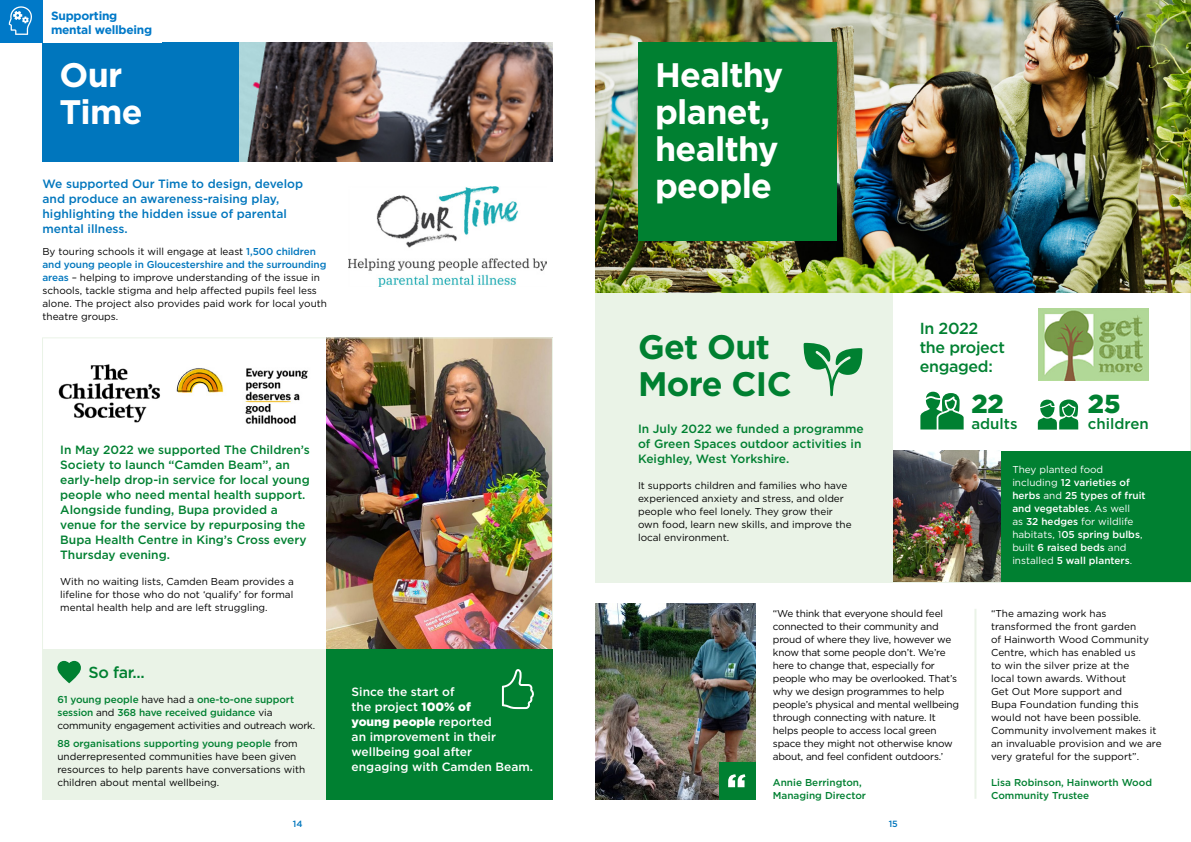
<style>
.page{position:relative;width:1191px;height:842px;background:#fff}
.page>*{position:absolute;margin:0;border:0;box-sizing:border-box;transform-origin:0 0}
.Main_Headings{font:700 34px/37px "Gotham";letter-spacing:-.02em;color:#fff}
.Main_Headings-2{font:700 34px/37px "Gotham";letter-spacing:-.02em;color:#008031}
.Body_Copy{font:900 26px "Gotham";color:#008031}
.Subheading_Green{font:500 16px/19px "Gotham";letter-spacing:-.02em;color:#008031}
.Body_Copy-2{font:500 15px "Gotham";color:#008031}
.Green_Intro_Para{font:500 12px/15px "Gotham";color:#008031}
.Intro_Para_Cyan{font:500 12px/15px "Gotham";color:#0076bd}
.White_Intro_Para{font:500 12px/15px "Gotham";color:#fff}
.Main_Headings-3{font:700 12px/14px "Gotham";letter-spacing:-.02em;color:#0079c8}
.Body_Copy-3{font:10px/13px "Gotham";color:#000}
.Body_Copy-4{font:10px/13px "Gotham";letter-spacing:-.02em;color:#000}
.Body_Copy-5{font:500 10px/13px "Gotham";letter-spacing:-.01em;color:#008031}
.Body_Copy-6{font:500 10px/13px "Gotham";color:#fff}
.t1{font:500 9px "Gotham";color:#0076bd}
.s1{font-weight:500;color:#0076bd}
.s2{font-weight:400;color:#000}
.s3{font-weight:500;color:#008031}
.s4{font-weight:900}
.s5{font-weight:400}
</style>
<div class="page">
<div style="left:595px;top:292px;width:596px;height:290px;background:#eaf3e7"></div>
<div style="left:893px;top:291px;width:296px;height:160px;background:#fff"></div>
<div style="left:43px;top:43px;width:198px;height:119px;background:#0076bd"></div>
<img style="left:239px;top:43px;width:314px;height:119px">
<img style="left:349px;top:186px;width:198px;height:100px">
<img style="left:326px;top:339px;width:225px;height:310px">
<img style="left:58px;top:364px;width:103px;height:59px">
<img style="left:176px;top:368px;width:132px;height:56px">
<div style="left:43px;top:649px;width:510px;height:150px;background:#eaf3e7"></div>
<div style="left:326px;top:649px;width:227px;height:150px;background:#008031"></div>
<svg style="left:57px;top:661px;width:24px;height:22px"></svg>
<svg style="left:502px;top:669px;width:32px;height:40px"></svg>
<img style="left:595px;top:0;width:596px;height:292px">
<div style="left:638px;top:43px;width:198px;height:198px;background:#008031"></div>
<img style="left:595px;top:603px;width:160px;height:196px">
<img style="left:1038px;top:308px;width:110px;height:72px">
<div style="left:1001px;top:451px;width:190px;height:131px;background:#008031"></div>
<svg style="left:920px;top:392px;width:43px;height:37px"></svg>
<svg style="left:1037px;top:399px;width:41px;height:31px"></svg>
<svg style="left:803px;top:343px;width:59px;height:53px"></svg>
<img style="left:893px;top:451px;width:108px;height:131px">
<div style="left:719px;top:762px;width:36px;height:37px;background:#008031"></div>
<svg style="left:728px;top:774px;width:17px;height:13px"></svg>
<hr style="left:974px;top:609px;width:2px;height:190px;background:#eaf3e7">
<div style="left:0;top:0;width:43px;height:43px;background:#0079c8"></div>
<svg style="left:8px;top:6px;width:24px;height:29px"></svg>
<p class="Main_Headings-3" style="left:51px;top:8px;width:103px">Supporting mental wellbeing</p>
<p class="Main_Headings" style="left:60px;top:56px;width:85px">Our<br>Time</p>
<p class="Intro_Para_Cyan" style="left:43px;top:176px;width:262px">We supported Our Time to design, develop and produce an awareness-raising play, highlighting the hidden issue of parental mental illness.</p>
<p class="Body_Copy-3" style="left:43px;top:244px;width:286px">By touring schools it will engage at least <span class="s1">1,500 children and young people in Gloucestershire and the surrounding areas</span> – helping to improve understanding of the issue in schools, tackle stigma and help affected pupils feel less alone. The project also provides paid work for local youth theatre groups.</p>
<p class="Green_Intro_Para" style="left:60px;top:442px;width:251px">In May 2022 we supported The Children’s Society to launch “Camden Beam”, an early-help drop-in service for local young people who need mental health support.<br>Alongside funding, Bupa provided a venue for the service by repurposing the Bupa Health Centre in King’s Cross every Thursday evening.</p>
<p class="Body_Copy-3" style="left:60px;top:575px;width:235px;text-align:justify">With no waiting lists, Camden Beam provides a lifeline for those who do not ‘qualify’ for formal mental health help and are left struggling.</p>
<p class="Subheading_Green" style="left:89px;top:663px;width:58px">So far...</p>
<p class="Body_Copy-5" style="left:57px;top:692px;width:259px">61 young people <span class="s2">have had a</span> one-to-one support session <span class="s2">and</span> 368 have received guidance <span class="s2">via community engagement activities and outreach work.</span></p>
<p class="Body_Copy-3" style="left:57px;top:737px;width:249px"><span class="s3">88 organisations supporting young people</span> from underrepresented communities have been given resources to help parents have conversations with children about mental wellbeing.</p>
<p class="White_Intro_Para" style="left:351px;top:684px;width:183px">Since the start of<br>the project <span class="s4">100% of<br>young people</span> reported<br>an improvement in their wellbeing goal after<br>engaging with Camden Beam.</p>
<p class="Main_Headings" style="left:655px;top:56px;width:130px">Healthy planet, healthy people</p>
<p class="Main_Headings-2" style="left:638px;top:328px;width:155px">Get Out<br>More CIC</p>
<p class="Green_Intro_Para" style="left:638px;top:421px;width:227px">In July 2022 we funded a programme of Green Spaces outdoor activities in<br>Keighley, West Yorkshire.</p>
<p class="Body_Copy-3" style="left:638px;top:479px;width:215px">It supports children and families who have experienced anxiety and stress, and older people who feel lonely. They grow their own food, learn new skills, and improve the local environment.</p>
<p class="Subheading_Green" style="left:919px;top:319px;width:87px">In 2022 the project engaged:</p>
<p class="Body_Copy" style="left:971px;top:386px;width:34px">22</p>
<p class="Body_Copy-2" style="left:971px;top:414px;width:48px">adults</p>
<p class="Body_Copy" style="left:1088px;top:386px;width:34px">25</p>
<p class="Body_Copy-2" style="left:1088px;top:414px;width:62px">children</p>
<p class="Body_Copy-6" style="left:1012px;top:463px;width:135px"><span class="s5">They planted food including</span> 12 varieties of herbs <span class="s5">and</span> 25 types of fruit and vegetables<span class="s5">. As well<br>as</span> 32 hedges <span class="s5">for wildlife habitats, 1</span>05 spring bulbs<span class="s5">, built</span> 6 raised beds <span class="s5">and installed</span> 5 wall planters<span class="s5">.</span></p>
<p class="Body_Copy-4" style="left:773px;top:607px;width:188px">“We think that everyone should feel connected to their community and proud of where they live, however we know that some people don’t. We’re here to change that, especially for people who may be overlooked. That’s why we design programmes to help people’s physical and mental wellbeing through connecting with nature. It helps people to access local green space they might not otherwise know about, and feel confident outdoors.’</p>
<p class="Body_Copy-5" style="left:773px;top:776px;width:95px">Annie Berrington,<br>Managing Director</p>
<p class="Body_Copy-3" style="left:991px;top:606px;width:172px">“The amazing work has transformed the front garden<br>of Hainworth Wood Community<br>Centre, which has enabled us<br>to win the silver prize at the<br>local town awards. Without<br>Get Out More support and<br>Bupa Foundation funding this would not have been possible.<br>Community involvement makes it an invaluable provision and we are very grateful for the support”.</p>
<p class="Body_Copy-5" style="left:991px;top:776px;width:162px">Lisa Robinson, Hainworth Wood<br>Community Trustee</p>
<p class="t1" style="left:293px;top:817px;width:11px">14</p>
<p class="t1" style="left:888px;top:817px;width:10px">15</p>
</div>
